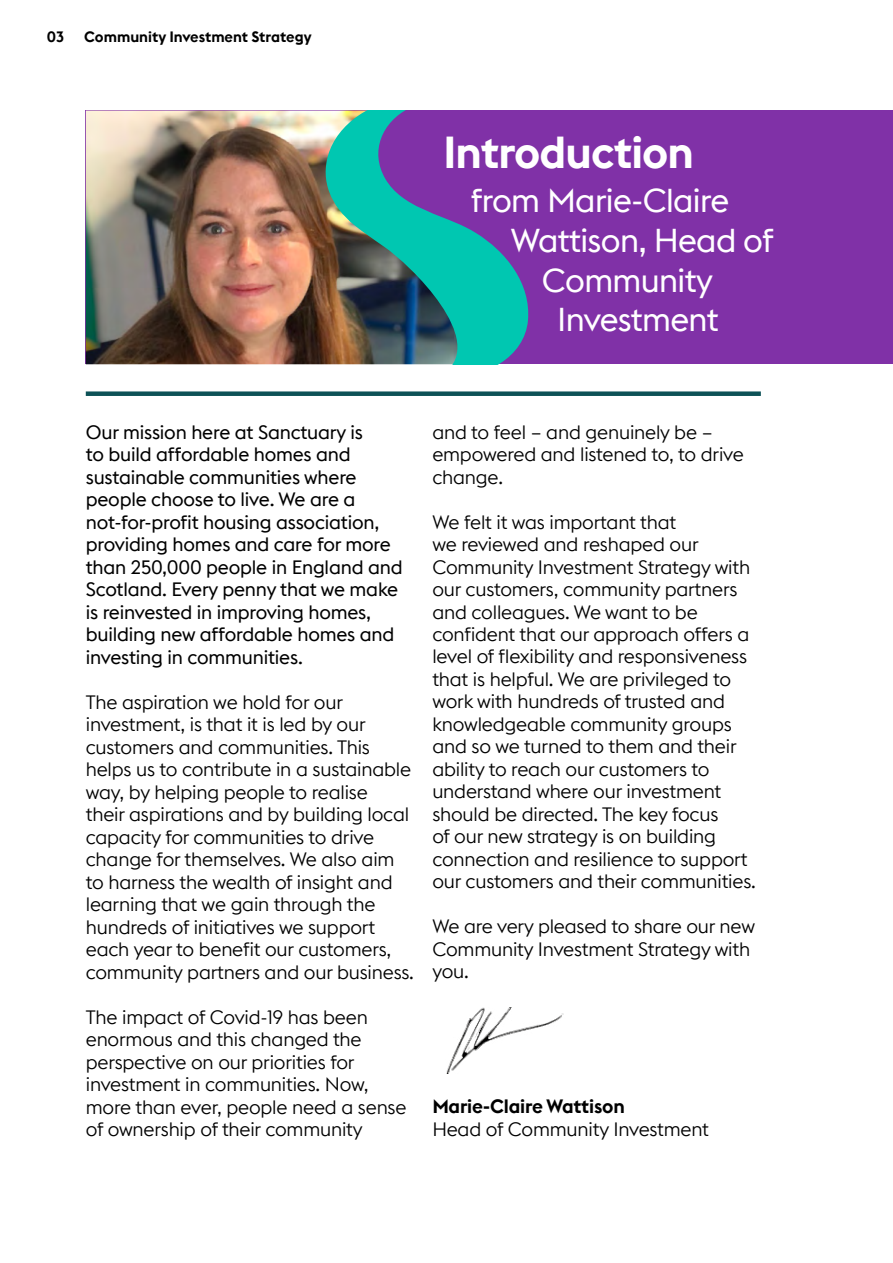
<style>
.page{position:relative;width:893px;height:1263px;background:#fff}
.page>*{position:absolute;margin:0;border:0;box-sizing:border-box;transform-origin:0 0}
.t1{font:600 44.7px "Euclid Flex B";letter-spacing:-.02em;color:#fff}
.t2{font:33px "Euclid Flex B";letter-spacing:-.02em;color:#fff}
.t3{font:300 19.35px/22.5px "Euclid Flex B";letter-spacing:-.01em;color:#000}
.t4{font:19.35px/22.5px "Euclid Flex B";letter-spacing:-.01em;color:#000}
.t5{font:600 19.35px "Euclid Flex B";letter-spacing:-.01em;color:#000}
.t6{font:600 15px "Euclid Flex B";color:#000}
</style>
<div class="page">
<img style="left:446px;top:1008px;width:118px;height:66px">
<div style="left:86px;top:111px;width:807px;height:253px;background:#8031a7"></div>
<img style="left:86px;top:111px;width:235px;height:253px">
<svg style="left:321px;top:111px;width:208px;height:253px"></svg>
<div style="left:86px;top:391px;width:675px;height:5px;background:#0d5257"></div>
<p class="t6" style="left:47px;top:27px;width:19px">03</p>
<p class="t6" style="left:84px;top:27px;width:229px">Community Investment Strategy</p>
<h1 class="t1" style="left:443px;top:124px;width:252px">Introduction</h1>
<h2 class="t2" style="left:471px;top:181px;width:260px">from Marie-Claire</h2>
<h2 class="t2" style="left:511px;top:221px;width:264px">Wattison, Head of</h2>
<h2 class="t2" style="left:542px;top:261px;width:172px">Community</h2>
<h2 class="t2" style="left:557px;top:300px;width:163px">Investment</h2>
<p class="t4" style="left:86px;top:421px;width:318px">Our mission here at Sanctuary is<br>to build affordable homes and sustainable communities where people choose to live. We are a not-for-profit housing association, providing homes and care for more than 250,000 people in England and<br>Scotland. Every penny that we make is reinvested in improving homes, building new affordable homes and investing in communities.</p>
<p class="t3" style="left:86px;top:691px;width:330px">The aspiration we hold for our investment, is that it is led by our customers and communities. This helps us to contribute in a sustainable way, by helping people to realise<br>their aspirations and by building local capacity for communities to drive change for themselves. We also aim to harness the wealth of insight and learning that we gain through the hundreds of initiatives we support each year to benefit our customers, community partners and our business.</p>
<p class="t3" style="left:86px;top:1006px;width:322px">The impact of Covid-19 has been enormous and this changed the perspective on our priorities for investment in communities. Now, more than ever, people need a sense of ownership of their community</p>
<p class="t3" style="left:432px;top:421px;width:313px">and to feel – and genuinely be – empowered and listened to, to drive change.</p>
<p class="t3" style="left:432px;top:511px;width:325px">We felt it was important that<br>we reviewed and reshaped our Community Investment Strategy with our customers, community partners and colleagues. We want to be confident that our approach offers a level of flexibility and responsiveness that is helpful. We are privileged to work with hundreds of trusted and knowledgeable community groups and so we turned to them and their ability to reach our customers to understand where our investment should be directed. The key focus<br>of our new strategy is on building connection and resilience to support our customers and their communities.</p>
<p class="t3" style="left:432px;top:916px;width:324px">We are very pleased to share our new<br>Community Investment Strategy with you.</p>
<p class="t5" style="left:432px;top:1094px;width:194px">Marie-Claire Wattison</p>
<p class="t3" style="left:432px;top:1118px;width:278px">Head of Community Investment</p>
</div>
